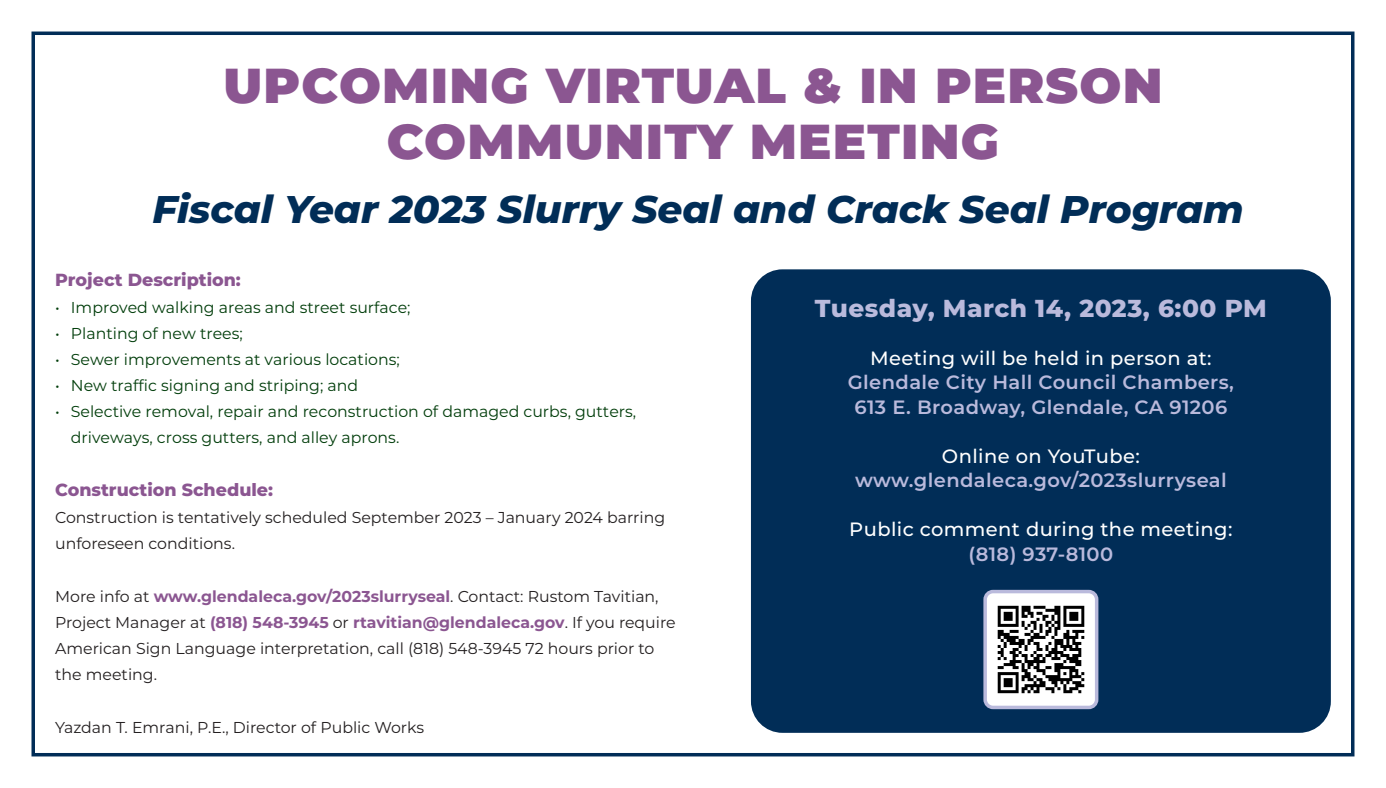
<style>
.page{position:relative;width:1386px;height:788px;background:#fff}
.page>*{position:absolute;margin:0;border:0;box-sizing:border-box;transform-origin:0 0}
.t1{font:900 49px "Montserrat";letter-spacing:.025em;color:#8b5691}
.t2{font:italic 800 38.5px "Montserrat";color:#012d57}
.t3{font:800 24.5px "Montserrat";letter-spacing:.02em;color:#babadc}
.t4{font:600 19.25px "Montserrat";letter-spacing:.02em;color:#babadc}
.t5{font:500 19.25px "Montserrat";letter-spacing:.02em;color:#fff}
.t6{font:800 17.5px "Montserrat";color:#8b5691}
.t7{font:15.75px/26.2px "Montserrat";color:#231f20}
.t8{font:15.75px/26.2px "Montserrat";color:#003d0a}
.t9{font:700 15.75px "Montserrat";color:#8b5691}
.s1{font-weight:700;color:#8b5691}
.s2{font-weight:400;color:#231f20}
</style>
<div class="page">
<div style="left:751px;top:269px;width:580px;height:463px;background:#012d57;border-radius:32px"></div>
<div style="left:32px;top:32px;width:1322px;height:724px;border:4px solid #012d57"></div>
<img style="left:988px;top:594px;width:105px;height:110px">
<div style="left:983px;top:589px;width:115px;height:120px;border:4px solid #babadc;border-radius:8px"></div>
<p class="t1" style="left:223px;top:48px;width:941px">UPCOMING VIRTUAL &amp; IN PERSON</p>
<p class="t1" style="left:387px;top:105px;width:614px">COMMUNITY MEETING</p>
<p class="t2" style="left:153px;top:181px;width:1093px">Fiscal Year 2023 Slurry Seal and Crack Seal Program</p>
<p class="t6" style="left:55px;top:267px;width:187px">Project Description:</p>
<p class="t8" style="left:55px;top:293px;width:357px">• Improved walking areas and street surface;</p>
<p class="t8" style="left:55px;top:319px;width:189px">• Planting of new trees;</p>
<p class="t8" style="left:55px;top:346px;width:346px">• Sewer improvements at various locations;</p>
<p class="t8" style="left:55px;top:372px;width:305px">• New traffic signing and striping; and</p>
<p class="t8" style="left:71px;top:397px;width:567px;text-indent:-16px">• Selective removal, repair and reconstruction of damaged curbs, gutters, driveways, cross gutters, and alley aprons.</p>
<p class="t6" style="left:55px;top:477px;width:220px">Construction Schedule:</p>
<p class="t7" style="left:55px;top:503px;width:612px">Construction is tentatively scheduled September 2023 – January 2024 barring</p>
<p class="t7" style="left:55px;top:529px;width:181px">unforeseen conditions.</p>
<p class="t7" style="left:55px;top:582px;width:605px">More info at <span class="s1">www.glendaleca.gov/2023slurryseal</span>. Contact: Rustom Tavitian,</p>
<p class="t9" style="left:55px;top:610px;width:622px"><span class="s2">Project Manager at</span> (818) 548-3945 <span class="s2">or</span> rtavitian@glendaleca.gov<span class="s2">. If you require</span></p>
<p class="t7" style="left:55px;top:634px;width:601px">American Sign Language interpretation, call (818) 548-3945 72 hours prior to the meeting.</p>
<p class="t7" style="left:55px;top:713px;width:370px">Yazdan T. Emrani, P.E., Director of Public Works</p>
<p class="t3" style="left:815px;top:291px;width:454px">Tuesday, March 14, 2023, 6:00 PM</p>
<p class="t5" style="left:870px;top:344px;width:343px">Meeting will be held in person at:</p>
<p class="t4" style="left:848px;top:368px;width:388px">Glendale City Hall Council Chambers,</p>
<p class="t4" style="left:855px;top:393px;width:374px">613 E. Broadway, Glendale, CA 91206</p>
<p class="t5" style="left:942px;top:442px;width:199px">Online on YouTube:</p>
<p class="t4" style="left:855px;top:467px;width:373px">www.glendaleca.gov/2023slurryseal</p>
<p class="t5" style="left:849px;top:516px;width:385px">Public comment during the meeting:</p>
<p class="t4" style="left:969px;top:540px;width:146px">(818) 937-8100</p>
</div>
